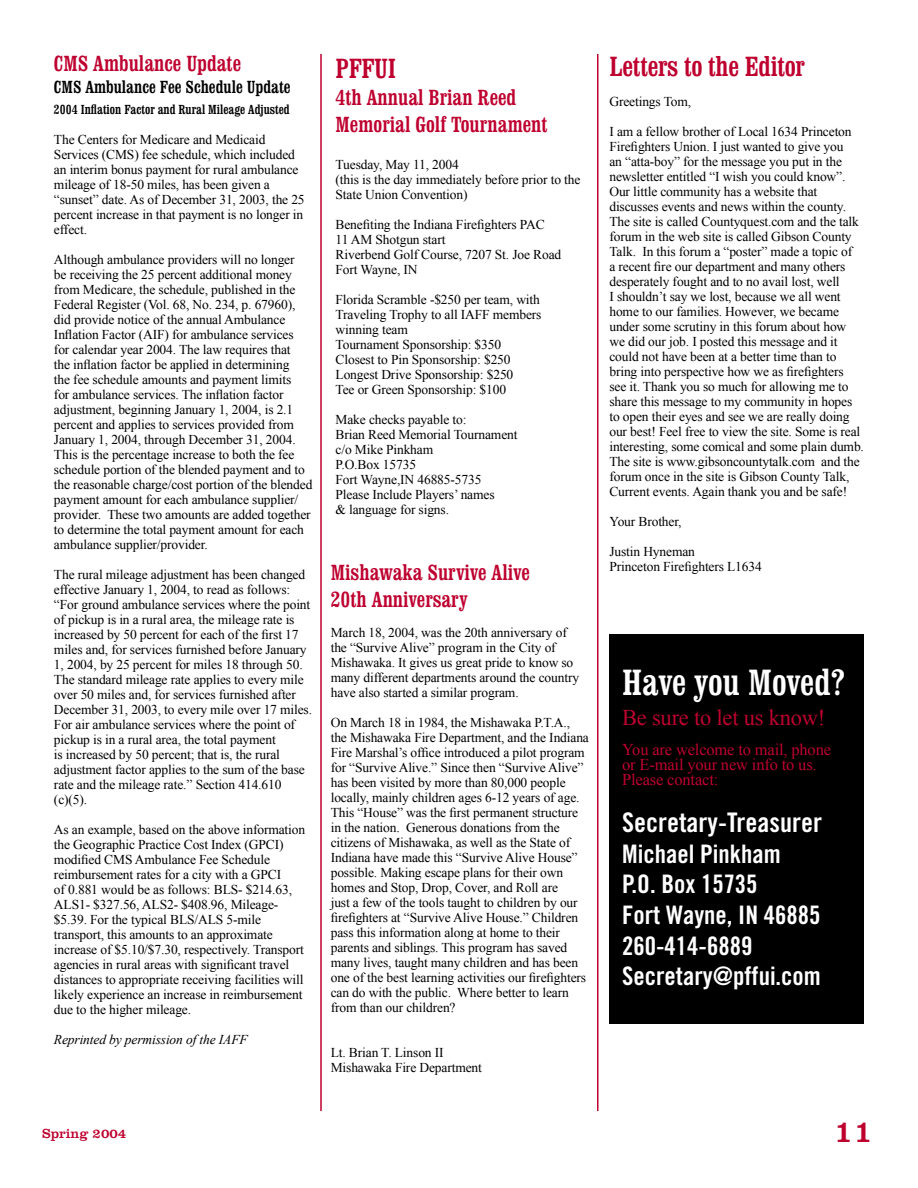
<style>
.page{position:relative;width:918px;height:1188px;background:#fff}
.page>*{position:absolute;margin:0;border:0;box-sizing:border-box;transform-origin:0 0}
.t1{font:condensed 37.5px "Clarendon BT";color:#fff}
.t2{font:31.5px "Clarendon BT";color:#be002f}
.t3{font:condensed 28.5px "Clarendon BT";letter-spacing:-.01em;color:#be002f}
.t4{font:27px "Trade Gothic Bold Cond Twenty";color:#fff}
.t5{font:25.5px/30.6px "Trade Gothic Bold Cond Twenty";color:#fff}
.t6{font:condensed 22.5px/27px "Clarendon BT";color:#be002f}
.t7{font:22.5px "Times New Roman";letter-spacing:-.01em;color:#be002f}
.t8{font:condensed 18px "Clarendon BT";color:#000}
.t9{font:16.5px/15px "Times New Roman";letter-spacing:-.01em;color:#be002f}
.t10{font:13.5px/15px "Times New Roman";letter-spacing:-.01em;color:#000}
.t11{font:condensed 13.5px "Clarendon BT";color:#000}
.t12{font:italic 13.5px "Times New Roman";letter-spacing:-.01em;color:#000}
.t13{font:13.5px "Clarendon BT";color:#be002f}
</style>
<div class="page">
<hr style="left:320px;top:54px;width:2px;height:1057px;background:#be002f">
<hr style="left:597px;top:54px;width:1px;height:1057px;background:#be002f">
<div style="left:609px;top:634px;width:255px;height:390px;background:#000"></div>
<h3 class="t6" style="left:54px;top:50px;width:189px">CMS Ambulance Update</h3>
<h3 class="t8" style="left:54px;top:76px;width:238px">CMS Ambulance Fee Schedule Update</h3>
<p class="t11" style="left:54px;top:101px;width:237px">2004 Inflation Factor and Rural Mileage Adjusted</p>
<p class="t10" style="left:54px;top:132px;width:252px">The Centers for Medicare and Medicaid Services (CMS) fee schedule, which included an interim bonus payment for rural ambulance mileage of 18-50 miles, has been given a “sunset” date. As of December 31, 2003, the 25 percent increase in that payment is no longer in effect.</p>
<p class="t10" style="left:54px;top:252px;width:260px">Although ambulance providers will no longer<br>be receiving the 25 percent additional money from Medicare, the schedule, published in the Federal Register (Vol. 68, No. 234, p. 67960), did provide notice of the annual Ambulance Inflation Factor (AIF) for ambulance services for calendar year 2004. The law requires that<br>the inflation factor be applied in determining<br>the fee schedule amounts and payment limits<br>for ambulance services. The inflation factor adjustment, beginning January 1, 2004, is 2.1 percent and applies to services provided from January 1, 2004, through December 31, 2004.<br>This is the percentage increase to both the fee schedule portion of the blended payment and to the reasonable charge/cost portion of the blended payment amount for each ambulance supplier/ provider. These two amounts are added together to determine the total payment amount for each ambulance supplier/provider.</p>
<p class="t10" style="left:54px;top:567px;width:260px">The rural mileage adjustment has been changed effective January 1, 2004, to read as follows: “For ground ambulance services where the point of pickup is in a rural area, the mileage rate is increased by 50 percent for each of the first 17 miles and, for services furnished before January 1, 2004, by 25 percent for miles 18 through 50.<br>The standard mileage rate applies to every mile over 50 miles and, for services furnished after December 31, 2003, to every mile over 17 miles.<br>For air ambulance services where the point of pickup is in a rural area, the total payment<br>is increased by 50 percent; that is, the rural adjustment factor applies to the sum of the base rate and the mileage rate.” Section 414.610 (c)(5).</p>
<p class="t10" style="left:54px;top:822px;width:253px">As an example, based on the above information the Geographic Practice Cost Index (GPCI) modified CMS Ambulance Fee Schedule reimbursement rates for a city with a GPCI<br>of 0.881 would be as follows: BLS- $214.63, ALS1- $327.56, ALS2- $408.96, Mileage-$5.39. For the typical BLS/ALS 5-mile transport, this amounts to an approximate increase of $5.10/$7.30, respectively. Transport agencies in rural areas with significant travel distances to appropriate receiving facilities will likely experience an increase in reimbursement due to the higher mileage.</p>
<p class="t12" style="left:54px;top:1032px;width:195px">Reprinted by permission of the IAFF</p>
<h3 class="t3" style="left:336px;top:51px;width:62px">PFFUI</h3>
<h3 class="t6" style="left:336px;top:84px;width:214px">4th Annual Brian Reed<br>Memorial Golf Tournament</h3>
<p class="t10" style="left:336px;top:157px;width:246px">Tuesday, May 11, 2004<br>(this is the day immediately before prior to the<br>State Union Convention)</p>
<p class="t10" style="left:336px;top:217px;width:227px">Benefiting the Indiana Firefighters PAC<br>11 AM Shotgun start<br>Riverbend Golf Course, 7207 St. Joe Road<br>Fort Wayne, IN</p>
<p class="t10" style="left:336px;top:292px;width:207px">Florida Scramble -$250 per team, with<br>Traveling Trophy to all IAFF members winning team<br>Tournament Sponsorship: $350<br>Closest to Pin Sponsorship: $250<br>Longest Drive Sponsorship: $250<br>Tee or Green Sponsorship: $100</p>
<p class="t10" style="left:336px;top:412px;width:183px">Make checks payable to:<br>Brian Reed Memorial Tournament c/o Mike Pinkham<br>P.O.Box 15735<br>Fort Wayne,IN 46885-5735<br>Please Include Players’ names<br>&amp; language for signs.</p>
<h3 class="t6" style="left:331px;top:559px;width:201px">Mishawaka Survive Alive<br>20th Anniversary</h3>
<p class="t10" style="left:331px;top:625px;width:250px">March 18, 2004, was the 20th anniversary of the “Survive Alive” program in the City of Mishawaka. It gives us great pride to know so many different departments around the country have also started a similar program.</p>
<p class="t10" style="left:331px;top:715px;width:260px">On March 18 in 1984, the Mishawaka P.T.A., the Mishawaka Fire Department, and the Indiana Fire Marshal’s office introduced a pilot program for “Survive Alive.” Since then “Survive Alive” has been visited by more than 80,000 people locally, mainly children ages 6-12 years of age.<br>This “House” was the first permanent structure in the nation. Generous donations from the citizens of Mishawaka, as well as the State of Indiana have made this “Survive Alive House” possible. Making escape plans for their own homes and Stop, Drop, Cover, and Roll are<br>just a few of the tools taught to children by our firefighters at “Survive Alive House.” Children pass this information along at home to their parents and siblings. This program has saved many lives, taught many children and has been one of the best learning activities our firefighters can do with the public. Where better to learn from than our children?</p>
<p class="t10" style="left:331px;top:1045px;width:153px">Lt. Brian T. Linson II<br>Mishawaka Fire Department</p>
<h3 class="t3" style="left:609px;top:48px;width:197px">Letters to the Editor</h3>
<p class="t10" style="left:609px;top:94px;width:83px">Greetings Tom,</p>
<p class="t10" style="left:609px;top:124px;width:256px">I am a fellow brother of Local 1634 Princeton Firefighters Union. I just wanted to give you<br>an “atta-boy” for the message you put in the newsletter entitled “I wish you could know”.<br>Our little community has a website that discusses events and news within the county.<br>The site is called Countyquest.com and the talk forum in the web site is called Gibson County Talk. In this forum a “poster” made a topic of<br>a recent fire our department and many others desperately fought and to no avail lost, well<br>I shouldn’t say we lost, because we all went home to our families. However, we became under some scrutiny in this forum about how we did our job. I posted this message and it could not have been at a better time than to bring into perspective how we as firefighters see it. Thank you so much for allowing me to share this message to my community in hopes to open their eyes and see we are really doing our best! Feel free to view the site. Some is real interesting, some comical and some plain dumb.<br>The site is www.gibsoncountytalk.com and the forum once in the site is Gibson County Talk, Current events. Again thank you and be safe!</p>
<p class="t10" style="left:609px;top:514px;width:74px">Your Brother,</p>
<p class="t10" style="left:609px;top:544px;width:154px">Justin Hyneman<br>Princeton Firefighters L1634</p>
<h1 class="t1" style="left:622px;top:659px;width:225px">Have you Moved?</h1>
<h3 class="t7" style="left:622px;top:704px;width:205px">Be sure to let us know!</h3>
<p class="t9" style="left:622px;top:742px;width:210px">You are welcome to mail, phone or E-mail your new info to us.<br>Please contact:</p>
<h3 class="t4" style="left:622px;top:806px;width:201px">Secretary-Treasurer</h3>
<h3 class="t5" style="left:622px;top:838px;width:200px">Michael Pinkham<br>P.O. Box 15735<br>Fort Wayne, IN 46885<br>260-414-6889<br>Secretary@pffui.com</h3>
<p class="t13" style="left:42px;top:1125px;width:86px">Spring 2004</p>
<h2 class="t2" style="left:834px;top:1112px;width:41px">11</h2>
</div>
